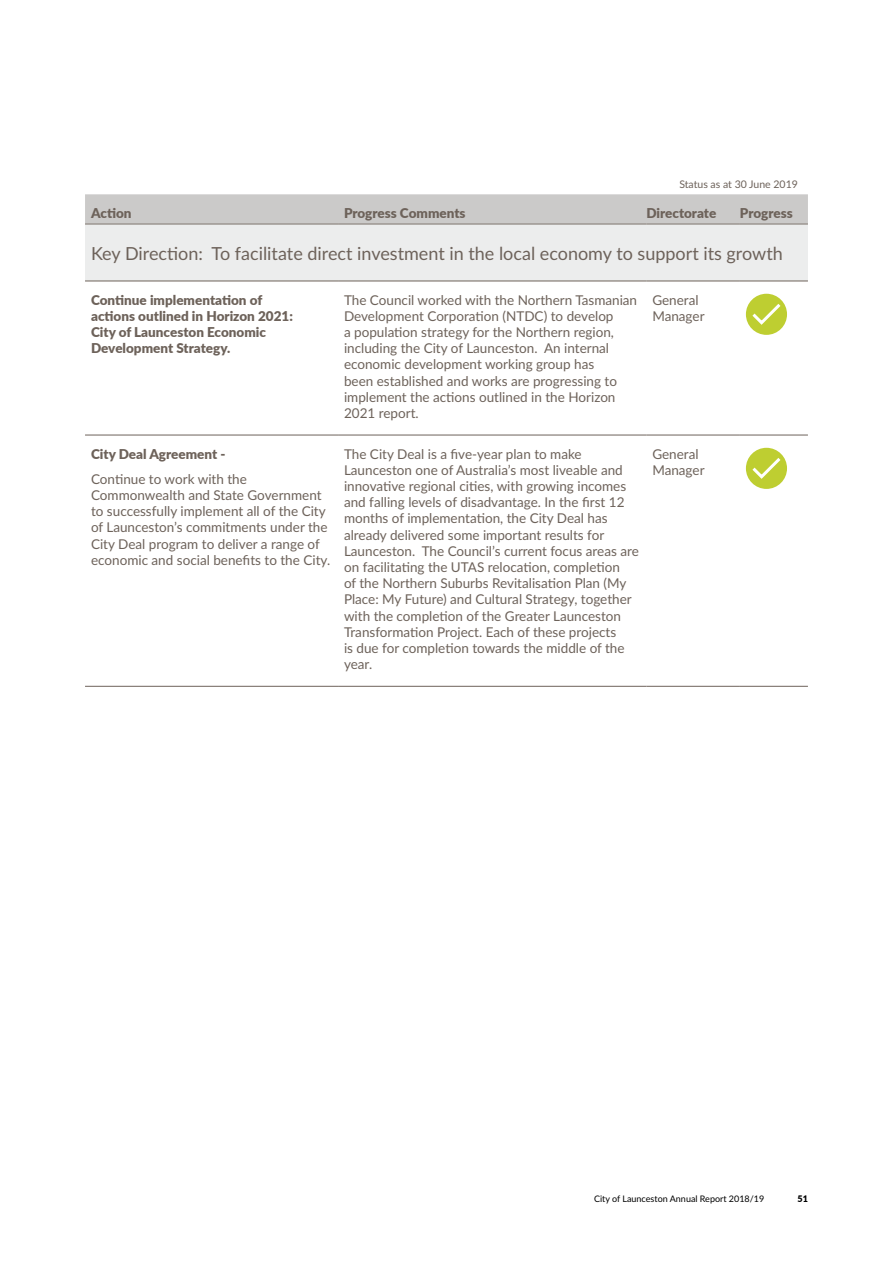
<style>
.page{position:relative;width:893px;height:1263px;background:#fff}
.page>*{position:absolute;margin:0;border:0;box-sizing:border-box;transform-origin:0 0}
.t1{font:18px "Lato";color:#6d625a}
.t2{font:13.5px/16.2px "Lato";color:#6d625a}
.t3{font:900 13.5px/16.2px "Lato";color:#6d625a}
.t4{font:10.5px "Lato";color:#6d625a}
.t5{font:9px "Lato";color:#000}
.t6{font:900 9px "Lato";color:#000}
</style>
<div class="page">
<div style="left:85px;top:194px;width:723px;height:30px;background:#cbcac9"></div>
<div style="left:85px;top:224px;width:723px;height:57px;background:#eceded"></div>
<hr style="left:85px;top:281px;width:253px;height:1px;background:#6d625a">
<hr style="left:338px;top:281px;width:308px;height:1px;background:#6d625a">
<hr style="left:646px;top:281px;width:94px;height:1px;background:#6d625a">
<hr style="left:740px;top:281px;width:68px;height:1px;background:#6d625a">
<hr style="left:85px;top:435px;width:253px;height:1px;background:#6d625a">
<hr style="left:338px;top:435px;width:308px;height:1px;background:#6d625a">
<hr style="left:646px;top:435px;width:94px;height:1px;background:#6d625a">
<hr style="left:740px;top:435px;width:68px;height:1px;background:#6d625a">
<hr style="left:85px;top:686px;width:253px;height:1px;background:#6d625a">
<hr style="left:338px;top:686px;width:308px;height:1px;background:#6d625a">
<hr style="left:646px;top:686px;width:94px;height:1px;background:#6d625a">
<hr style="left:740px;top:686px;width:68px;height:1px;background:#6d625a">
<hr style="left:85px;top:224px;width:253px;height:1px;background:#6d625a">
<hr style="left:338px;top:224px;width:308px;height:1px;background:#6d625a">
<hr style="left:646px;top:224px;width:94px;height:1px;background:#6d625a">
<hr style="left:740px;top:224px;width:68px;height:1px;background:#6d625a">
<div style="left:746px;top:294px;width:41px;height:41px;background:#bece31;border-radius:50%"></div>
<svg style="left:749px;top:301px;width:35px;height:26px"></svg>
<div style="left:746px;top:448px;width:41px;height:41px;background:#bece31;border-radius:50%"></div>
<svg style="left:749px;top:455px;width:35px;height:26px"></svg>
<p class="t4" style="left:679px;top:177px;width:120px">Status as at 30 June 2019</p>
<p class="t3" style="left:91px;top:204px;width:42px">Action</p>
<p class="t3" style="left:344px;top:204px;width:123px">Progress Comments</p>
<p class="t3" style="left:646px;top:204px;width:71px">Directorate</p>
<p class="t3" style="left:740px;top:204px;width:54px">Progress</p>
<h1 class="t1" style="left:91px;top:240px;width:693px">Key Direction: To facilitate direct investment in the local economy to support its growth</h1>
<p class="t3" style="left:91px;top:291px;width:203px">Continue implementation of actions outlined in Horizon 2021:<br>City of Launceston Economic<br>Development Strategy.</p>
<p class="t2" style="left:344px;top:291px;width:295px">The Council worked with the Northern Tasmanian Development Corporation (NTDC) to develop<br>a population strategy for the Northern region, including the City of Launceston. An internal economic development working group has<br>been established and works are progressing to implement the actions outlined in the Horizon 2021 report.</p>
<p class="t2" style="left:652px;top:291px;width:54px">General<br>Manager</p>
<p class="t3" style="left:91px;top:445px;width:136px">City Deal Agreement -</p>
<p class="t2" style="left:91px;top:470px;width:241px">Continue to work with the Commonwealth and State Government to successfully implement all of the City of Launceston’s commitments under the City Deal program to deliver a range of economic and social benefits to the City.</p>
<p class="t2" style="left:344px;top:445px;width:296px">The City Deal is a five-year plan to make Launceston one of Australia’s most liveable and innovative regional cities, with growing incomes and falling levels of disadvantage. In the first 12 months of implementation, the City Deal has already delivered some important results for Launceston. The Council’s current focus areas are on facilitating the UTAS relocation, completion<br>of the Northern Suburbs Revitalisation Plan (My Place: My Future) and Cultural Strategy, together with the completion of the Greater Launceston Transformation Project. Each of these projects<br>is due for completion towards the middle of the year.</p>
<p class="t2" style="left:652px;top:445px;width:54px">General<br>Manager</p>
<p class="t5" style="left:594px;top:1192px;width:172px">City of Launceston Annual Report 2018/19</p>
<p class="t6" style="left:797px;top:1192px;width:12px">51</p>
</div>
